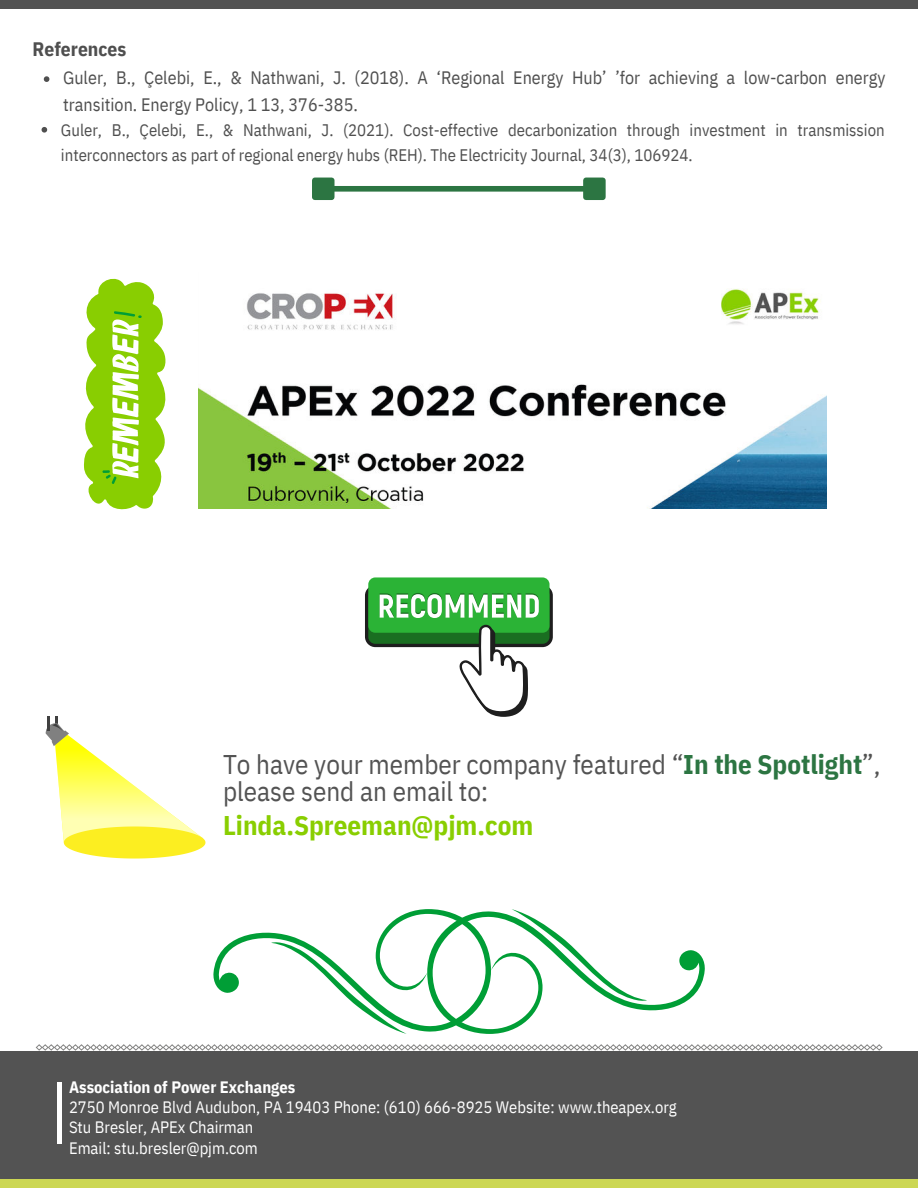
<style>
.page{position:relative;width:918px;height:1188px;background:#fff}
.page>*{position:absolute;margin:0;border:0;box-sizing:border-box;transform-origin:0 0}
.t1{font:27px/27px "IBM Plex Sans Cond";color:#535353}
.t2{font:700 27px "IBM Plex Sans Cond";color:#89ce01}
.t3{font:700 19.5px "IBM Plex Sans Cond";color:#4f4f4f}
.t4{font:18px/27px "IBM Plex Sans Cond";color:#4f4f4f}
.t5{font:16.65px/24.8px "IBM Plex Sans Cond";color:#4f4f4f}
.t6{font:16.5px/20.2px "IBM Plex Sans Cond";color:#fff}
.t7{font:700 16.5px "IBM Plex Sans Cond";color:#fff}
.s1{font-weight:700;color:#2c7542}
</style>
<div class="page">
<div style="left:0;top:0;width:918px;height:9px;background:#535353"></div>
<div style="left:0;top:1179px;width:918px;height:9px;background:#ccd754"></div>
<div style="left:1px;top:1051px;width:917px;height:128px;background:#535353"></div>
<hr style="left:57px;top:1082px;width:4px;height:62px;background:#fff">
<svg style="left:36px;top:1044px;width:847px;height:7px"></svg>
<svg style="left:213px;top:909px;width:492px;height:125px"></svg>
<hr style="left:55px;top:717px;width:3px;height:14px;background:#404040">
<hr style="left:47px;top:717px;width:3px;height:14px;background:#404040">
<svg style="left:45px;top:723px;width:160px;height:136px"></svg>
<div style="left:365px;top:585px;width:188px;height:62px;background:#1e1e1e;border-radius:10px"></div>
<div style="left:368px;top:589px;width:182px;height:55px;background:#1a6e21;border-radius:7px"></div>
<div style="left:368px;top:577px;width:182px;height:56px;background:#2bb336;border-radius:7px"></div>
<svg style="left:458px;top:625px;width:70px;height:92px"></svg>
<svg style="left:380px;top:593px;width:159px;height:25px"></svg>
<div style="left:333px;top:186px;width:252px;height:6px;background:#2c7542"></div>
<div style="left:315px;top:180px;width:17px;height:17px;background:#2c7542"></div>
<div style="left:312px;top:178px;width:23px;height:22px;border:6px solid #2c7542"></div>
<div style="left:586px;top:180px;width:17px;height:17px;background:#2c7542"></div>
<div style="left:583px;top:178px;width:23px;height:22px;border:6px solid #2c7542"></div>
<svg style="left:84px;top:278px;width:82px;height:232px"></svg>
<svg style="left:44px;top:76px;width:5px;height:6px"></svg>
<svg style="left:42px;top:127px;width:5px;height:6px"></svg>
<img style="left:198px;top:288px;width:628px;height:221px">
<p class="t3" style="left:33px;top:34px;width:95px">References</p>
<p class="t4" style="left:63px;top:63px;width:824px">Guler, B., Çelebi, E., &amp; Nathwani, J. (2018). A ‘Regional Energy Hub’ ’for achieving a low-carbon energy transition. Energy Policy, 1 13, 376-385.</p>
<p class="t5" style="left:61px;top:116px;width:825px">Guler, B., Çelebi, E., &amp; Nathwani, J. (2021). Cost-effective decarbonization through investment in transmission interconnectors as part of regional energy hubs (REH). The Electricity Journal, 34(3), 106924.</p>
<h1 class="t1" style="left:223px;top:748px;width:659px">To have your member company featured “<span class="s1">In the Spotlight</span>”, please send an email to:</h1>
<h1 class="t2" style="left:223px;top:803px;width:312px">Linda.Spreeman@pjm.com</h1>
<p class="t7" style="left:69px;top:1074px;width:228px">Association of Power Exchanges</p>
<p class="t6" style="left:69px;top:1096px;width:609px">2750 Monroe Blvd Audubon, PA 19403 Phone: (610) 666-8925 Website: www.theapex.org<br>Stu Bresler, APEx Chairman<br>Email: stu.bresler@pjm.com</p>
</div>
